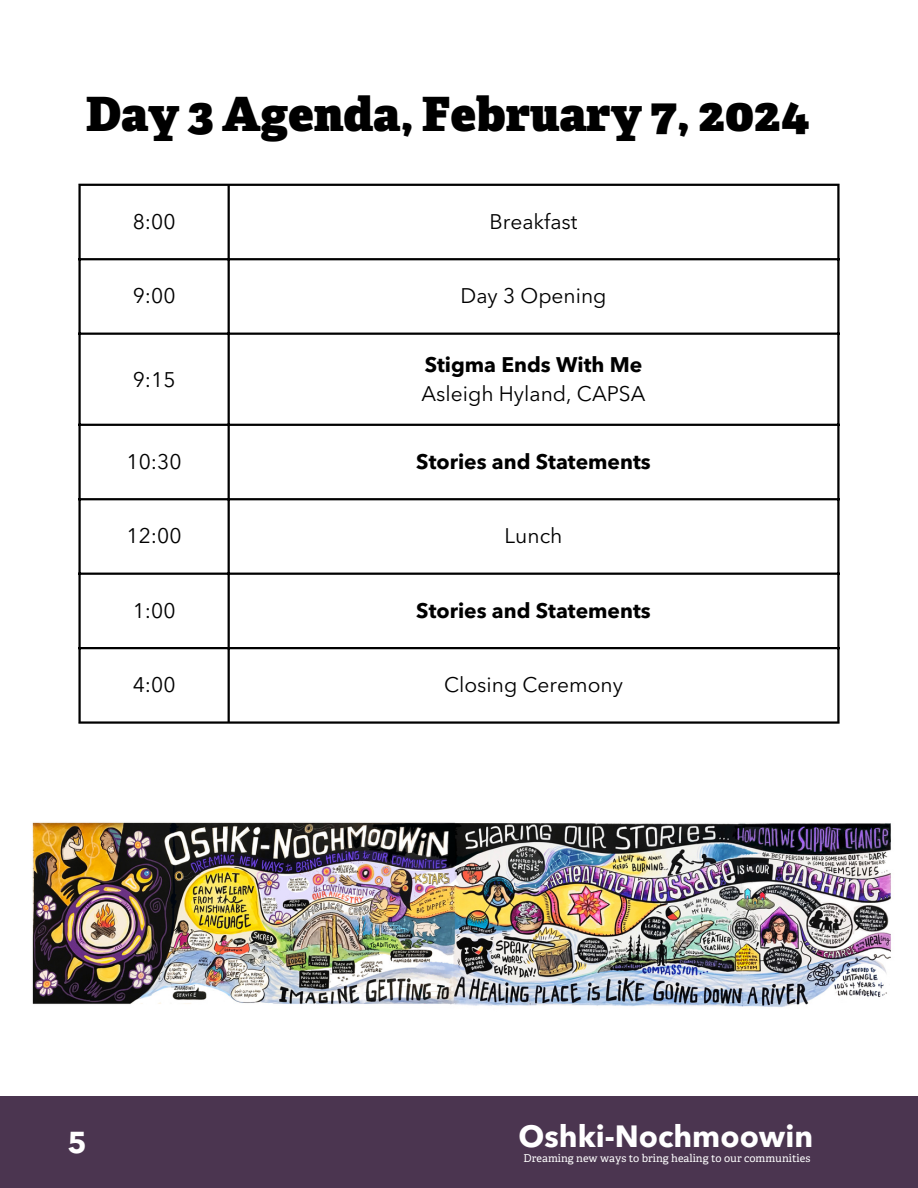
<style>
.page{position:relative;width:918px;height:1188px;background:#fff}
.page>*{position:absolute;margin:0;border:0;box-sizing:border-box;transform-origin:0 0}
.t1{font:800 47.25px "Adelle";color:#000}
.t2{font:700 30.45px "Avenir Next Cyr";color:#fff}
.t3{font:700 30px "Avenir Next Cyr";color:#fff}
.t4{font:21px "Avenir Next Cyr";color:#000}
.t5{font:700 21px "Avenir Next Cyr";color:#000}
.t6{font:10.8px "Adelle";color:#fff}
</style>
<div class="page">
<div style="left:0;top:1096px;width:918px;height:92px;background:#4b3550"></div>
<hr style="left:78px;top:186px;width:3px;height:535px;background:#000">
<hr style="left:228px;top:186px;width:2px;height:535px;background:#000">
<hr style="left:837px;top:186px;width:3px;height:535px;background:#000">
<hr style="left:78px;top:184px;width:762px;height:2px;background:#000">
<hr style="left:78px;top:258px;width:762px;height:2px;background:#000">
<hr style="left:78px;top:333px;width:762px;height:2px;background:#000">
<hr style="left:78px;top:424px;width:762px;height:2px;background:#000">
<hr style="left:78px;top:498px;width:762px;height:2px;background:#000">
<hr style="left:78px;top:573px;width:762px;height:2px;background:#000">
<hr style="left:78px;top:647px;width:762px;height:2px;background:#000">
<hr style="left:78px;top:721px;width:762px;height:3px;background:#000">
<img style="left:32px;top:822px;width:859px;height:185px">
<h1 class="t1" style="left:86px;top:89px;width:725px">Day 3 Agenda, February 7, 2024</h1>
<p class="t4" style="left:133px;top:208px;width:44px">8:00</p>
<p class="t4" style="left:489px;top:208px;width:90px">Breakfast</p>
<p class="t4" style="left:133px;top:283px;width:44px">9:00</p>
<p class="t4" style="left:460px;top:283px;width:148px">Day 3 Opening</p>
<p class="t4" style="left:133px;top:366px;width:44px">9:15</p>
<p class="t5" style="left:425px;top:352px;width:219px">Stigma Ends With Me</p>
<p class="t4" style="left:422px;top:381px;width:225px">Asleigh Hyland, CAPSA</p>
<p class="t4" style="left:127px;top:448px;width:56px">10:30</p>
<p class="t5" style="left:416px;top:448px;width:236px">Stories and Statements</p>
<p class="t4" style="left:127px;top:523px;width:56px">12:00</p>
<p class="t4" style="left:505px;top:523px;width:59px">Lunch</p>
<p class="t4" style="left:133px;top:597px;width:44px">1:00</p>
<p class="t5" style="left:416px;top:597px;width:236px">Stories and Statements</p>
<p class="t4" style="left:133px;top:672px;width:44px">4:00</p>
<p class="t4" style="left:444px;top:672px;width:180px">Closing Ceremony</p>
<h3 class="t3" style="left:67px;top:1124px;width:21px">5</h3>
<h2 class="t2" style="left:519px;top:1117px;width:296px">Oshki-Nochmoowin</h2>
<p class="t6" style="left:524px;top:1152px;width:288px">Dreaming new ways to bring healing to our communities</p>
</div>
